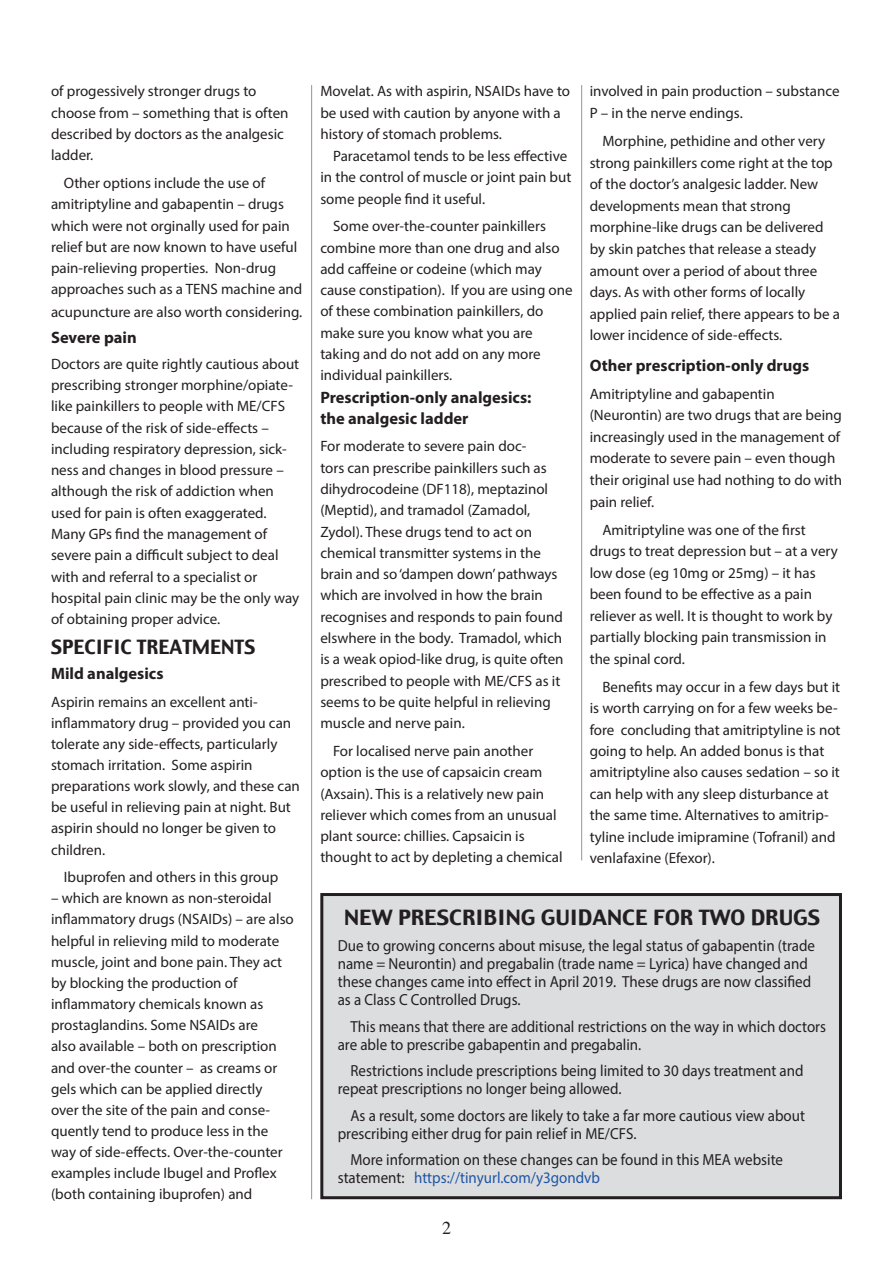
<style>
.page{position:relative;width:893px;height:1263px;background:#fff}
.page>*{position:absolute;margin:0;border:0;box-sizing:border-box;transform-origin:0 0}
.t1{font:20.85px "Charcoal";color:#231f20;scale:1.06 1}
.t2{font:19.5px "Charcoal";color:#231f20}
.t3{font:18px "Times";color:#231f20}
.t4{font:700 16.5px/21px "Myriad Pro";color:#231f20}
.t5{font:16.05px/18px "Myriad Pro";color:#231f20;scale:.93 1}
.t6{font:15px/21.3px "Myriad Pro";color:#231f20}
.s1{color:#1e56a6}
</style>
<div class="page">
<hr style="left:311px;top:85px;width:1px;height:1114px;background:#939598">
<hr style="left:581px;top:85px;width:1px;height:775px;background:#939598">
<div style="left:320px;top:893px;width:522px;height:307px;background:#dcdddf"></div>
<p class="t6" style="left:51px;top:80px;width:239px">of progessively stronger drugs to choose from – something that is often described by doctors as the analgesic ladder.</p>
<p class="t6" style="left:51px;top:172px;width:253px;text-indent:13px">Other options include the use of amitriptyline and gabapentin – drugs which were not orginally used for pain relief but are now known to have useful pain-relieving properties. Non-drug approaches such as a TENS machine and acupuncture are also worth considering.</p>
<p class="t4" style="left:51px;top:326px;width:87px">Severe pain</p>
<p class="t6" style="left:51px;top:353px;width:250px">Doctors are quite rightly cautious about prescribing stronger morphine/opiate&shy;like painkillers to people with ME/CFS because of the risk of side-effects – including respiratory depression, sick&shy;ness and changes in blood pressure – although the risk of addiction when used for pain is often exaggerated.<br>Many GPs find the management of severe pain a difficult subject to deal with and referral to a specialist or hospital pain clinic may be the only way of obtaining proper advice.</p>
<h2 class="t2" style="left:51px;top:634px;width:206px">SPECIFIC TREATMENTS</h2>
<p class="t4" style="left:51px;top:662px;width:114px">Mild analgesics</p>
<p class="t6" style="left:51px;top:691px;width:250px">Aspirin remains an excellent anti&shy;inflammatory drug – provided you can tolerate any side-effects, particularly stomach irritation. Some aspirin preparations work slowly, and these can be useful in relieving pain at night. But aspirin should no longer be given to children.</p>
<p class="t6" style="left:64px;top:866px;width:216px">Ibuprofen and others in this group</p>
<p class="t6" style="left:51px;top:887px;width:244px">– which are known as non-steroidal inflammatory drugs (NSAIDs) – are also helpful in relieving mild to moderate muscle, joint and bone pain. They act by blocking the production of inflammatory chemicals known as prostaglandins. Some NSAIDs are<br>also available – both on prescription and over-the counter – as creams or gels which can be applied directly over the site of the pain and conse&shy;quently tend to produce less in the way of side-effects. Over-the-counter examples include Ibugel and Proflex (both containing ibuprofen) and</p>
<p class="t6" style="left:320px;top:80px;width:251px">Movelat. As with aspirin, NSAIDs have to be used with caution by anyone with a history of stomach problems.</p>
<p class="t6" style="left:320px;top:145px;width:252px;text-indent:13px">Paracetamol tends to be less effective in the control of muscle or joint pain but some people find it useful.</p>
<p class="t6" style="left:320px;top:215px;width:254px;text-indent:13px">Some over-the-counter painkillers combine more than one drug and also add caffeine or codeine (which may cause constipation). If you are using one of these combination painkillers, do make sure you know what you are taking and do not add on any more individual painkillers.</p>
<p class="t4" style="left:320px;top:386px;width:213px">Prescription-only analgesics: the analgesic ladder</p>
<p class="t6" style="left:320px;top:435px;width:245px">For moderate to severe pain doc-<br>tors can prescribe painkillers such as dihydrocodeine (DF118), meptazinol (Meptid), and tramadol (Zamadol, Zydol). These drugs tend to act on chemical transmitter systems in the brain and so ‘dampen down’ pathways which are involved in how the brain recognises and responds to pain found elswhere in the body. Tramadol, which is a weak opiod-like drug, is quite often prescribed to people with ME/CFS as it seems to be quite helpful in relieving muscle and nerve pain.</p>
<p class="t6" style="left:320px;top:740px;width:244px;text-indent:13px">For localised nerve pain another option is the use of capsaicin cream (Axsain). This is a relatively new pain reliever which comes from an unusual plant source: chillies. Capsaicin is thought to act by depleting a chemical</p>
<p class="t6" style="left:590px;top:80px;width:251px">involved in pain production – substance<br>P – in the nerve endings.</p>
<p class="t6" style="left:590px;top:130px;width:252px;text-indent:13px">Morphine, pethidine and other very strong painkillers come right at the top of the doctor’s analgesic ladder. New developments mean that strong morphine-like drugs can be delivered by skin patches that release a steady amount over a period of about three days. As with other forms of locally applied pain relief, there appears to be a lower incidence of side-effects.</p>
<p class="t4" style="left:590px;top:354px;width:221px">Other prescription-only drugs</p>
<p class="t6" style="left:590px;top:383px;width:254px">Amitriptyline and gabapentin (Neurontin) are two drugs that are being increasingly used in the management of moderate to severe pain – even though their original use had nothing to do with pain relief.</p>
<p class="t6" style="left:590px;top:519px;width:250px;text-indent:13px">Amitriptyline was one of the first drugs to treat depression but – at a very low dose (eg 10mg or 25mg) – it has been found to be effective as a pain reliever as well. It is thought to work by partially blocking pain transmission in the spinal cord.</p>
<p class="t6" style="left:590px;top:676px;width:252px;text-indent:13px">Benefits may occur in a few days but it is worth carrying on for a few weeks be&shy;fore concluding that amitriptyline is not going to help. An added bonus is that amitriptyline also causes sedation – so it can help with any sleep disturbance at the same time. Alternatives to amitrip&shy;tyline include imipramine (Tofranil) and venlafaxine (Efexor).</p>
<h1 class="t1" style="left:344px;top:903px;width:451px">NEW PRESCRIBING GUIDANCE FOR TWO DRUGS</h1>
<p class="t5" style="left:338px;top:936px;width:515px">Due to growing concerns about misuse, the legal status of gabapentin (trade name = Neurontin) and pregabalin (trade name = Lyrica) have changed and these changes came into effect in April 2019. These drugs are now classified as a Class C Controlled Drugs.</p>
<p class="t5" style="left:338px;top:1017px;width:527px;text-indent:13px">This means that there are additional restrictions on the way in which doctors are able to prescribe gabapentin and pregabalin.</p>
<p class="t5" style="left:338px;top:1061px;width:502px;text-indent:13px">Restrictions include prescriptions being limited to 30 days treatment and repeat prescriptions no longer being allowed.</p>
<p class="t5" style="left:338px;top:1106px;width:504px;text-indent:13px">As a result, some doctors are likely to take a far more cautious view about prescribing either drug for pain relief in ME/CFS.</p>
<p class="t5" style="left:338px;top:1150px;width:480px;text-indent:13px">More information on these changes can be found in this MEA website statement: <span class="s1">https://tinyurl.com/y3gondvb</span></p>
<p class="t3" style="left:442px;top:1217px;width:10px">2</p>
</div>
